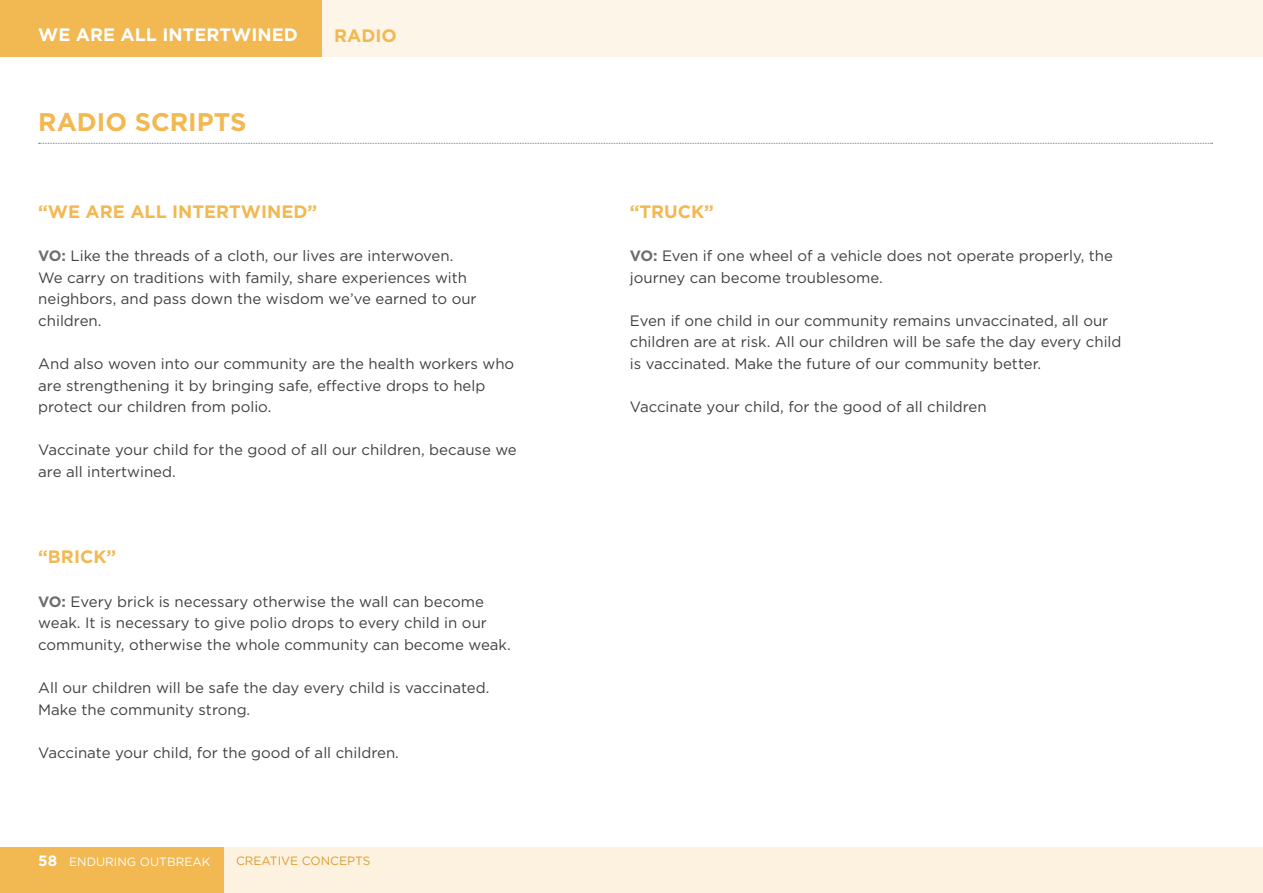
<style>
.page{position:relative;width:1263px;height:893px;background:#fff}
.page>*{position:absolute;margin:0;border:0;box-sizing:border-box;transform-origin:0 0}
.t1{font:700 25.5px "Gotham";color:#f2b851}
.t2{font:700 18px "Gotham";color:#f2b851}
.t3{font:700 18px "Gotham";color:#fff}
.t4{font:15px/21.6px "Gotham";color:#414042}
.t5{font:12px "Gotham";color:#fff}
.t6{font:12px "Gotham";color:#da9d31}
.s1{font-weight:700;color:#6d6e71}
.s2{font-weight:700;font-size:15px}
</style>
<div class="page">
<svg style="left:39px;top:143px;width:1173px;height:1px"></svg>
<div style="left:0;top:0;width:1263px;height:57px;background:#fdf5e8"></div>
<div style="left:0;top:0;width:322px;height:57px;background:#f2b851"></div>
<div style="left:0;top:848px;width:1263px;height:45px;background:#fdf1df"></div>
<div style="left:0;top:848px;width:223px;height:45px;background:#f2b851"></div>
<p class="t3" style="left:38px;top:23px;width:261px">WE ARE ALL INTERTWINED</p>
<p class="t2" style="left:334px;top:23px;width:64px">RADIO</p>
<h1 class="t1" style="left:38px;top:105px;width:210px">RADIO SCRIPTS</h1>
<p class="t2" style="left:38px;top:199px;width:280px">“WE ARE ALL INTERTWINED”</p>
<p class="t4" style="left:38px;top:245px;width:440px"><span class="s1">VO:</span> Like the threads of a cloth, our lives are interwoven.<br>We carry on traditions with family, share experiences with neighbors, and pass down the wisdom we’ve earned to our children.</p>
<p class="t4" style="left:38px;top:353px;width:477px">And also woven into our community are the health workers who are strengthening it by bringing safe, effective drops to help protect our children from polio.</p>
<p class="t4" style="left:38px;top:439px;width:480px">Vaccinate your child for the good of all our children, because we are all intertwined.</p>
<p class="t2" style="left:38px;top:545px;width:79px">“BRICK”</p>
<p class="t4" style="left:38px;top:590px;width:474px"><span class="s1">VO:</span> Every brick is necessary otherwise the wall can become weak. It is necessary to give polio drops to every child in our community, otherwise the whole community can become weak.</p>
<p class="t4" style="left:38px;top:677px;width:453px">All our children will be safe the day every child is vaccinated.<br>Make the community strong.</p>
<p class="t4" style="left:38px;top:741px;width:362px">Vaccinate your child, for the good of all children.</p>
<p class="t5" style="left:38px;top:854px;width:174px"><span class="s2">58</span> ENDURING OUTBREAK</p>
<p class="t6" style="left:236px;top:853px;width:136px">CREATIVE CONCEPTS</p>
<p class="t2" style="left:630px;top:199px;width:86px">“TRUCK”</p>
<p class="t4" style="left:630px;top:245px;width:485px"><span class="s1">VO:</span> Even if one wheel of a vehicle does not operate properly, the journey can become troublesome.</p>
<p class="t4" style="left:630px;top:309px;width:493px">Even if one child in our community remains unvaccinated, all our children are at risk. All our children will be safe the day every child is vaccinated. Make the future of our community better.</p>
<p class="t4" style="left:630px;top:396px;width:358px">Vaccinate your child, for the good of all children</p>
</div>
